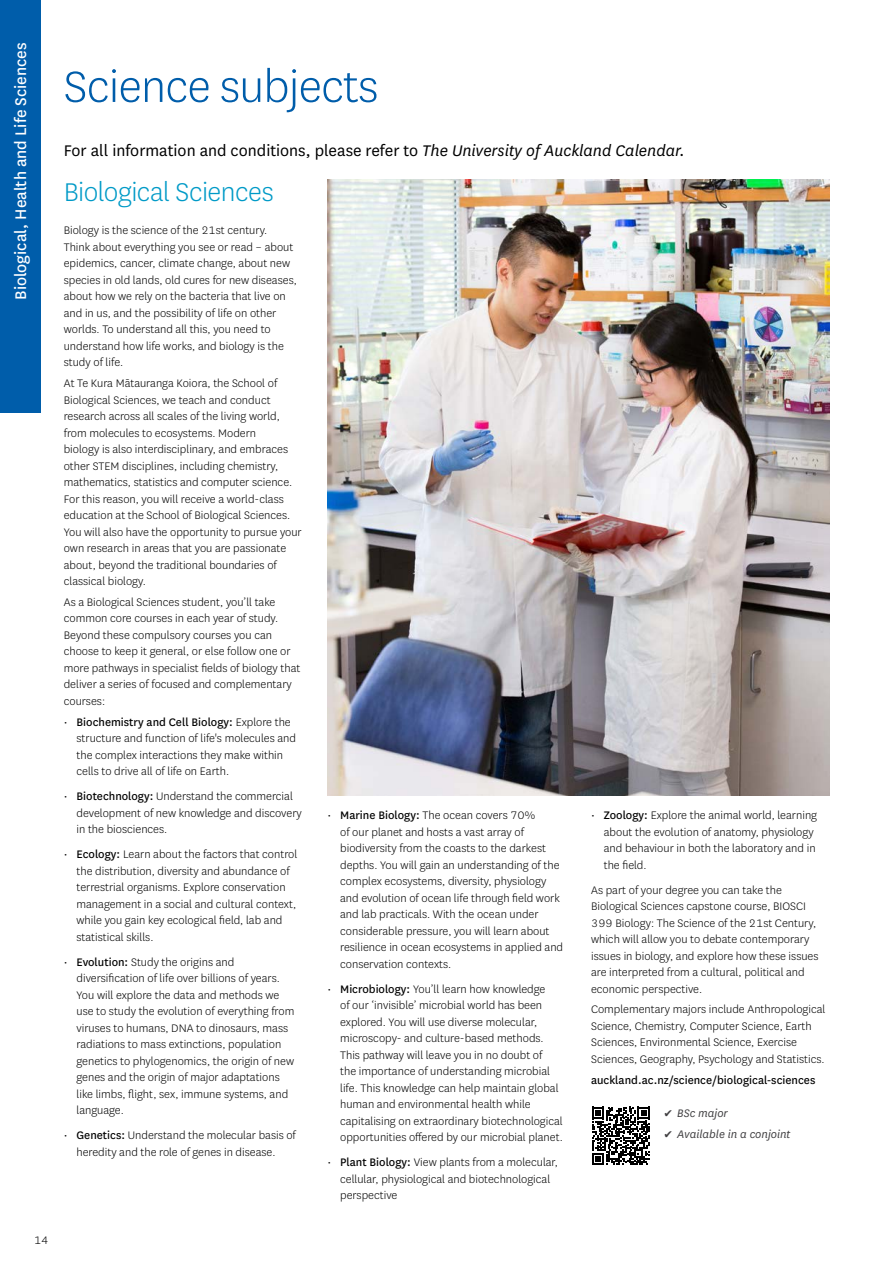
<style>
.page{position:relative;width:893px;height:1263px;background:#fff}
.page>*{position:absolute;margin:0;border:0;box-sizing:border-box;transform-origin:0 0}
.t1{font:300 51px "National";letter-spacing:-.015em;color:#005daa}
.t2{font:300 30px "National";letter-spacing:-.015em;color:#009ac7}
.t3{font:18px "National";color:#000}
.t4{font:18px "National";color:#fff}
.t5{font:300 12.75px/16.5px "National";color:#000}
.t6{font:12.75px "National";color:#000}
.t7{font:italic 12.75px "National";color:#414042}
.s1{font-style:italic}
.s2{font-weight:400}
.s3{font-family:"Menlo";font-style:normal}
</style>
<div class="page">
<img style="left:327px;top:179px;width:502px;height:616px">
<div style="left:0;top:0;width:40px;height:412px;background:#005daa"></div>
<svg style="left:592px;top:1107px;width:58px;height:58px"></svg>
<h3 class="t4" style="left:9px;top:300px;width:259px;rotate:-90deg">Biological, Health and Life Sciences</h3>
<p class="t5" style="left:34px;top:1231px;width:16px">14</p>
<h1 class="t1" style="left:64px;top:55px;width:316px">Science subjects</h1>
<h3 class="t3" style="left:64px;top:139px;width:623px">For all information and conditions, please refer to <span class="s1">The University of Auckland Calendar.</span></h3>
<h2 class="t2" style="left:64px;top:173px;width:211px">Biological Sciences</h2>
<p class="t5" style="left:64px;top:222px;width:235px">Biology is the science of the 21st century.<br>Think about everything you see or read – about epidemics, cancer, climate change, about new species in old lands, old cures for new diseases, about how we rely on the bacteria that live on and in us, and the possibility of life on other worlds. To understand all this, you need to understand how life works, and biology is the study of life.</p>
<p class="t5" style="left:64px;top:375px;width:240px">At Te Kura Mātauranga Koiora, the School of Biological Sciences, we teach and conduct research across all scales of the living world, from molecules to ecosystems. Modern<br>biology is also interdisciplinary, and embraces other STEM disciplines, including chemistry, mathematics, statistics and computer science.<br>For this reason, you will receive a world-class education at the School of Biological Sciences.<br>You will also have the opportunity to pursue your own research in areas that you are passionate about, beyond the traditional boundaries of classical biology.</p>
<p class="t5" style="left:64px;top:593px;width:238px">As a Biological Sciences student, you’ll take common core courses in each year of study.<br>Beyond these compulsory courses you can choose to keep it general, or else follow one or more pathways in specialist fields of biology that deliver a series of focused and complementary courses:</p>
<p class="t5" style="left:77px;top:713px;width:221px;text-indent:-13px">• <span class="s2">Biochemistry and Cell Biology:</span> Explore the structure and function of life's molecules and the complex interactions they make within cells to drive all of life on Earth.</p>
<p class="t5" style="left:77px;top:788px;width:227px;text-indent:-13px">• <span class="s2">Biotechnology:</span> Understand the commercial development of new knowledge and discovery in the biosciences.</p>
<p class="t5" style="left:77px;top:846px;width:222px;text-indent:-13px">• <span class="s2">Ecology:</span> Learn about the factors that control the distribution, diversity and abundance of terrestrial organisms. Explore conservation management in a social and cultural context, while you gain key ecological field, lab and statistical skills.</p>
<p class="t5" style="left:77px;top:953px;width:219px;text-indent:-13px">• <span class="s2">Evolution:</span> Study the origins and diversification of life over billions of years.<br>You will explore the data and methods we use to study the evolution of everything from viruses to humans, DNA to dinosaurs, mass radiations to mass extinctions, population genetics to phylogenomics, the origin of new genes and the origin of major adaptations like limbs, flight, sex, immune systems, and language.</p>
<p class="t5" style="left:64px;top:1127px;width:234px;text-align:center">• <span class="s2">Genetics:</span> Understand the molecular basis of heredity and the role of genes in disease.</p>
<p class="t5" style="left:604px;top:806px;width:215px;text-indent:-13px">• <span class="s2">Zoology:</span> Explore the animal world, learning about the evolution of anatomy, physiology and behaviour in both the laboratory and in the field.</p>
<p class="t5" style="left:591px;top:881px;width:229px">As part of your degree you can take the Biological Sciences capstone course, BIOSCI 399 Biology: The Science of the 21st Century, which will allow you to debate contemporary issues in biology, and explore how these issues are interpreted from a cultural, political and economic perspective.</p>
<p class="t5" style="left:591px;top:1001px;width:236px">Complementary majors include Anthropological Science, Chemistry, Computer Science, Earth Sciences, Environmental Science, Exercise Sciences, Geography, Psychology and Statistics.</p>
<p class="t6" style="left:591px;top:1071px;width:226px">auckland.ac.nz/science/biological-sciences</p>
<p class="t5" style="left:340px;top:806px;width:224px;text-indent:-13px">• <span class="s2">Marine Biology:</span> The ocean covers 70%<br>of our planet and hosts a vast array of biodiversity from the coasts to the darkest depths. You will gain an understanding of the complex ecosystems, diversity, physiology and evolution of ocean life through field work and lab practicals. With the ocean under considerable pressure, you will learn about resilience in ocean ecosystems in applied and conservation contexts.</p>
<p class="t5" style="left:340px;top:980px;width:224px;text-indent:-13px">• <span class="s2">Microbiology:</span> You’ll learn how knowledge<br>of our ‘invisible’ microbial world has been explored. You will use diverse molecular, microscopy- and culture-based methods.<br>This pathway will leave you in no doubt of<br>the importance of understanding microbial life. This knowledge can help maintain global human and environmental health while capitalising on extraordinary biotechnological opportunities offered by our microbial planet.</p>
<p class="t5" style="left:340px;top:1153px;width:219px;text-indent:-13px">• <span class="s2">Plant Biology:</span> View plants from a molecular, cellular, physiological and biotechnological perspective</p>
<p class="t7" style="left:664px;top:1105px;width:65px"><span class="s3">✔</span> BSc major</p>
<p class="t7" style="left:664px;top:1126px;width:127px"><span class="s3">✔</span> Available in a conjoint</p>
</div>
